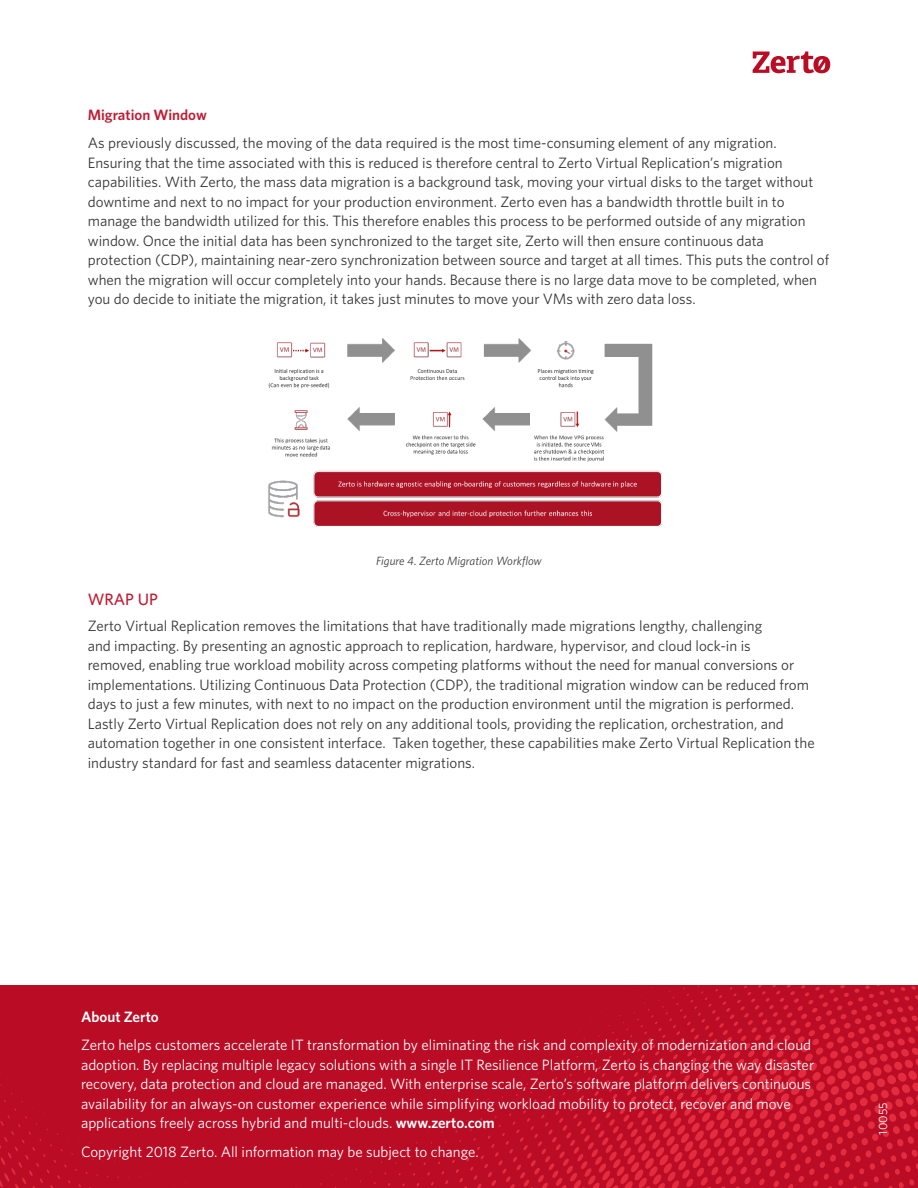
<style>
.page{position:relative;width:918px;height:1188px;background:#fff}
.page>*{position:absolute;margin:0;border:0;box-sizing:border-box;transform-origin:0 0}
._1__H1{font:500 16.5px "Whitney";color:#bf1d34}
._4__Body{font:15px/19.5px "Whitney";color:#363536}
.t1{font:15px/19.5px "Whitney";color:#fff}
._2__H2{font:600 15px "Whitney";color:#bf1d34}
.t2{font:600 15px "Whitney";color:#fff}
._6__Caption{font:italic 12px "Whitney";color:#3e3e3f}
.t3{font:12px "Whitney";color:#fff}
.s1{font-weight:600}
</style>
<div class="page">
<svg style="left:753px;top:52px;width:77px;height:21px"></svg>
<svg style="left:0;top:986px;width:918px;height:202px;background:#be0f27"></svg>
<img style="left:268px;top:338px;width:393px;height:188px">
<p class="_2__H2" style="left:88px;top:105px;width:121px">Migration Window</p>
<p class="_4__Body" style="left:88px;top:133px;width:743px">As previously discussed, the moving of the data required is the most time-consuming element of any migration.<br>Ensuring that the time associated with this is reduced is therefore central to Zerto Virtual Replication’s migration capabilities. With Zerto, the mass data migration is a background task, moving your virtual disks to the target without downtime and next to no impact for your production environment. Zerto even has a bandwidth throttle built in to manage the bandwidth utilized for this. This therefore enables this process to be performed outside of any migration window. Once the initial data has been synchronized to the target site, Zerto will then ensure continuous data protection (CDP), maintaining near-zero synchronization between source and target at all times. This puts the control of when the migration will occur completely into your hands. Because there is no large data move to be completed, when you do decide to initiate the migration, it takes just minutes to move your VMs with zero data loss.</p>
<p class="_6__Caption" style="left:376px;top:553px;width:167px">Figure 4. Zerto Migration Workflow</p>
<p class="_1__H1" style="left:88px;top:588px;width:72px">WRAP UP</p>
<p class="_4__Body" style="left:88px;top:616px;width:729px">Zerto Virtual Replication removes the limitations that have traditionally made migrations lengthy, challenging<br>and impacting. By presenting an agnostic approach to replication, hardware, hypervisor, and cloud lock-in is<br>removed, enabling true workload mobility across competing platforms without the need for manual conversions or implementations. Utilizing Continuous Data Protection (CDP), the traditional migration window can be reduced from days to just a few minutes, with next to no impact on the production environment until the migration is performed.<br>Lastly Zerto Virtual Replication does not rely on any additional tools, providing the replication, orchestration, and automation together in one consistent interface. Taken together, these capabilities make Zerto Virtual Replication the industry standard for fast and seamless datacenter migrations.</p>
<p class="t2" style="left:81px;top:1007px;width:79px">About Zerto</p>
<p class="t1" style="left:81px;top:1035px;width:735px">Zerto helps customers accelerate IT transformation by eliminating the risk and complexity of modernization and cloud adoption. By replacing multiple legacy solutions with a single IT Resilience Platform, Zerto is changing the way disaster recovery, data protection and cloud are managed. With enterprise scale, Zerto’s software platform delivers continuous availability for an always-on customer experience while simplifying workload mobility to protect, recover and move applications freely across hybrid and multi-clouds. <span class="s1">www.zerto.com</span></p>
<p class="t1" style="left:81px;top:1142px;width:399px">Copyright 2018 Zerto. All information may be subject to change.</p>
<p class="t3" style="left:875px;top:1135px;width:33px;rotate:-90deg">10055</p>
</div>
